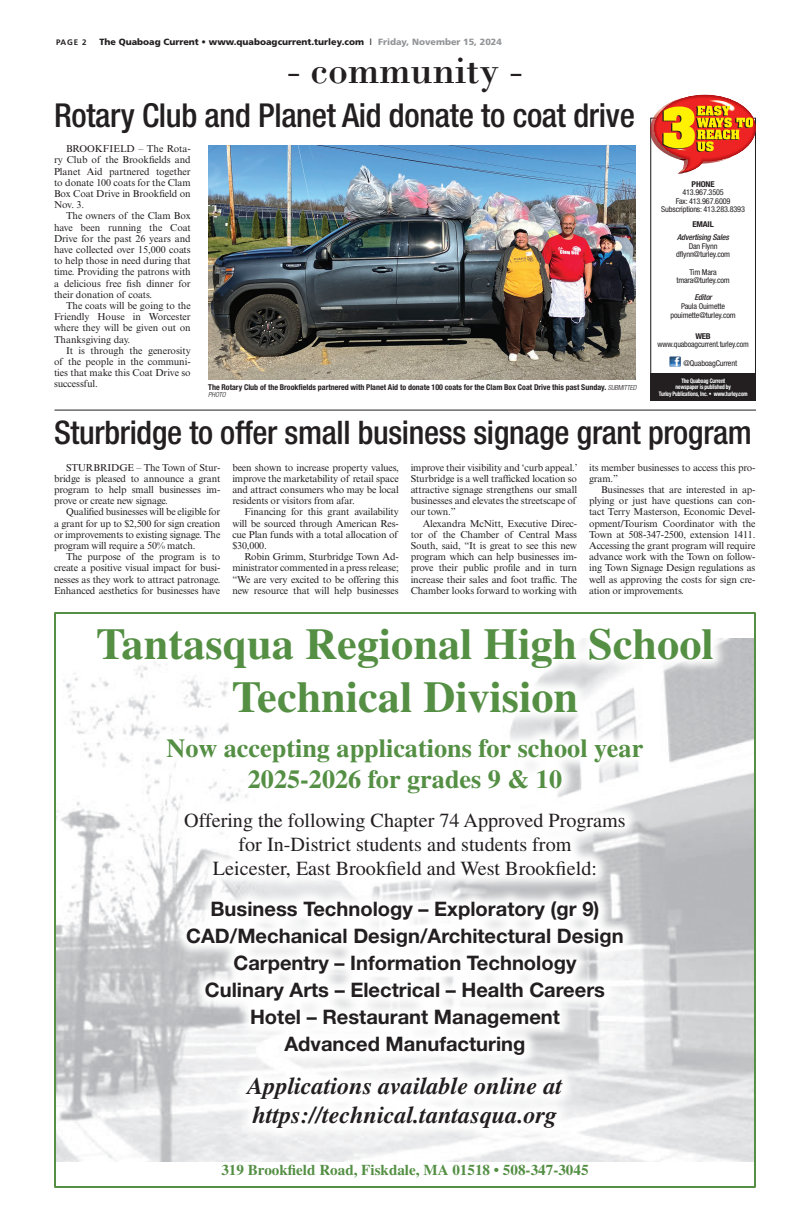
<style>
.page{position:relative;width:810px;height:1224px;background:#fff}
.page>*{position:absolute;margin:0;border:0;box-sizing:border-box;transform-origin:0 0}
.t1{font:700 44px/52.8px "Times LT Std";color:#548f44;text-align:center}
.t2{font:40px "Bodoni Std";color:#231f20}
.QC_Medium_Headline{font:500 condensed 33px "Helvetica Neue LT Std";letter-spacing:-.01em;color:#231f20}
.QC_Medium_Headline-2{font:500 condensed 32.5px "Helvetica Neue LT Std";letter-spacing:-.01em;color:#231f20}
.t3{font:700 26px/31.2px "Times LT Std";color:#548f44;text-align:center}
.t4{font:italic 700 24px/28.8px "Times LT Std";color:#231f20}
.t5{font:700 20px/27px "Helvetica Neue LT Std";color:#231f20;text-align:center}
.t6{font:20px/24px "Times LT Std";color:#231f20;text-align:center}
.t7{font:700 15px "Times LT Std";color:#548f44}
.QC_Body_Text{font:10px/11.2px "Times New Roman MT Std";letter-spacing:-.015em;color:#231f20;text-align:justify}
.t8{font:900 9px "Frutiger LT Std";color:#231f20}
.t9{font:condensed 8px/8.6px "Helvetica Neue LT Std";letter-spacing:-.02em;color:#231f20;text-align:center}
.QC_Photo_Cutline{font:700 condensed 8px "Helvetica Neue LT Std";color:#231f20}
.t10{font:italic 500 condensed 8px/13.1px "Helvetica Neue LT Std";letter-spacing:-.02em;color:#231f20;text-align:center}
.t11{font:700 8px "Frutiger LT Std";color:#231f20}
.QC_Photo_Cutline-2{font:italic 300 condensed 7px "Helvetica Neue LT Std";letter-spacing:-.01em;color:#231f20}
.t12{font:700 condensed 6.2px/6.7px "Helvetica Neue LT Std";letter-spacing:-.02em;color:#fff;text-align:center;scale:.87 1}
.s1{font-family:"Helvetica";font-weight:400}
.s2{color:#939598}
.s3{font-weight:300;font-style:italic;font-size:7px}
.s4{font-weight:700}
.s5{font-weight:700;font-style:normal}
.s6{font-weight:500;font-style:italic}
</style>
<div class="page">
<div style="left:650px;top:118px;width:106px;height:281px;border:1px solid #231f20"></div>
<svg style="left:650px;top:95px;width:106px;height:80px"></svg>
<svg style="left:670px;top:357px;width:11px;height:10px"></svg>
<div style="left:650px;top:374px;width:106px;height:27px;background:#231f20"></div>
<img style="left:57px;top:639px;width:696px;height:522px">
<svg style="left:82px;top:613px;width:646px;height:530px"></svg>
<img style="left:208px;top:145px;width:428px;height:234px">
<hr style="left:54px;top:410px;width:702px;height:1px;background:#231f20">
<p class="t11" style="left:56px;top:37px;width:32px">PAGE 2</p>
<p class="t8" style="left:99px;top:36px;width:404px">The Quaboag Current • www.quaboagcurrent.turley.com <span class="s1">I</span> <span class="s2">Friday, November 15, 2024</span></p>
<p class="t2" style="left:287px;top:45px;width:237px">- community -</p>
<p class="QC_Medium_Headline" style="left:54px;top:95px;width:582px">Rotary Club and Planet Aid donate to coat drive</p>
<p class="QC_Body_Text" style="left:54px;top:143px;width:138px;text-indent:12px">BROOKFIELD – The Rota&shy;ry Club of the Brookfields and Planet Aid partnered together to donate 100 coats for the Clam Box Coat Drive in Brookfield on Nov. 3.</p>
<p class="QC_Body_Text" style="left:54px;top:210px;width:138px;text-indent:12px">The owners of the Clam Box have been running the Coat Drive for the past 26 years and have collected over 15,000 coats to help those in need during that time. Providing the patrons with a delicious free fish dinner for their donation of coats.</p>
<p class="QC_Body_Text" style="left:54px;top:300px;width:138px;text-indent:12px">The coats will be going to the Friendly House in Worcester where they will be given out on Thanksgiving day.</p>
<p class="QC_Body_Text" style="left:54px;top:345px;width:138px;text-indent:12px">It is through the generosity of the people in the communi&shy;ties that make this Coat Drive so successful.</p>
<p class="QC_Photo_Cutline" style="left:208px;top:382px;width:430px">The Rotary Club of the Brookfields partnered with Planet Aid to donate 100 coats for the Clam Box Coat Drive this past Sunday. <span class="s3">SUBMITTED</span></p>
<p class="QC_Photo_Cutline-2" style="left:208px;top:391px;width:19px">PHOTO</p>
<p class="t9" style="left:661px;top:179px;width:85px"><span class="s4">PHONE<br></span>413.967.3505<br>Fax: 413.967.6009<br>Subscriptions: 413.283.8393</p>
<p class="t10" style="left:677px;top:218px;width:53px"><span class="s5">EMAIL<br></span>Advertising Sales</p>
<p class="t9" style="left:676px;top:242px;width:55px">Dan Flynn dflynn@turley.com</p>
<p class="t9" style="left:676px;top:267px;width:55px">Tim Mara tmara@turley.com</p>
<p class="t9" style="left:670px;top:293px;width:67px"><span class="s6">Editor<br></span>Paula Ouimette pouimette@turley.com</p>
<p class="t9" style="left:657px;top:332px;width:93px"><span class="s4">WEB </span>www.quaboagcurrent.turley.com</p>
<p class="t9" style="left:684px;top:359px;width:55px">@QuaboagCurrent</p>
<p class="t12" style="left:659px;top:377px;width:104px">The Quaboag Current<br>newspaper is published by<br>Turley Publications, Inc. • www.turley.com</p>
<p class="QC_Medium_Headline-2" style="left:54px;top:413px;width:699px">Sturbridge to offer small business signage grant program</p>
<p class="QC_Body_Text" style="left:54px;top:462px;width:168px;text-indent:12px">STURBRIDGE – The Town of Stur&shy;bridge is pleased to announce a grant program to help small businesses im&shy;prove or create new signage.</p>
<p class="QC_Body_Text" style="left:54px;top:506px;width:168px;text-indent:12px">Qualified businesses will be eligible for a grant for up to $2,500 for sign creation or improvements to existing signage. The program will require a 50% match.</p>
<p class="QC_Body_Text" style="left:54px;top:551px;width:168px;text-indent:12px">The purpose of the program is to create a positive visual impact for busi&shy;nesses as they work to attract patronage.<br>Enhanced aesthetics for businesses have</p>
<p class="QC_Body_Text" style="left:232px;top:462px;width:168px">been shown to increase property values, improve the marketability of retail space and attract consumers who may be local residents or visitors from afar.</p>
<p class="QC_Body_Text" style="left:232px;top:506px;width:168px;text-indent:12px">Financing for this grant availability will be sourced through American Res&shy;cue Plan funds with a total allocation of $30,000.</p>
<p class="QC_Body_Text" style="left:232px;top:551px;width:168px;text-indent:12px">Robin Grimm, Sturbridge Town Ad&shy;ministrator commented in a press release; “We are very excited to be offering this new resource that will help businesses</p>
<p class="QC_Body_Text" style="left:411px;top:462px;width:168px;text-align:left">improve their visibility and ‘curb appeal.’ Sturbridge is a well trafficked location so attractive signage strengthens our small businesses and elevates the streetscape of our town.”</p>
<p class="QC_Body_Text" style="left:411px;top:518px;width:168px;text-indent:12px">Alexandra McNitt, Executive Direc&shy;tor of the Chamber of Central Mass South, said, “It is great to see this new program which can help businesses im&shy;prove their public profile and in turn increase their sales and foot traffic. The Chamber looks forward to working with</p>
<p class="QC_Body_Text" style="left:589px;top:462px;width:168px">its member businesses to access this pro&shy;gram.”</p>
<p class="QC_Body_Text" style="left:589px;top:484px;width:168px;text-indent:12px">Businesses that are interested in ap&shy;plying or just have questions can con&shy;tact Terry Masterson, Economic Devel&shy;opment/Tourism Coordinator with the Town at 508-347-2500, extension 1411.<br>Accessing the grant program will require advance work with the Town on follow&shy;ing Town Signage Design regulations as well as approving the costs for sign cre&shy;ation or improvements.</p>
<p class="t1" style="left:96px;top:617px;width:619px">Tantasqua Regional High School<br>Technical Division</p>
<p class="t3" style="left:167px;top:732px;width:478px">Now accepting applications for school year<br>2025-2026 for grades 9 &amp; 10</p>
<p class="t6" style="left:184px;top:808px;width:443px">Offering the following Chapter 74 Approved Programs for In-District students and students from<br>Leicester, East Brookfield and West Brookfield:</p>
<p class="t5" style="left:186px;top:895px;width:439px">Business Technology – Exploratory (gr 9)<br>CAD/Mechanical Design/Architectural Design Carpentry – Information Technology<br>Culinary Arts – Electrical – Health Careers Hotel – Restaurant Management<br>Advanced Manufacturing</p>
<p class="t4" style="left:248px;top:1072px;width:316px">Applications available online at https://technical.tantasqua.org</p>
<p class="t7" style="left:221px;top:1161px;width:369px">319 Brookfield Road, Fiskdale, MA 01518 • 508-347-3045</p>
</div>
